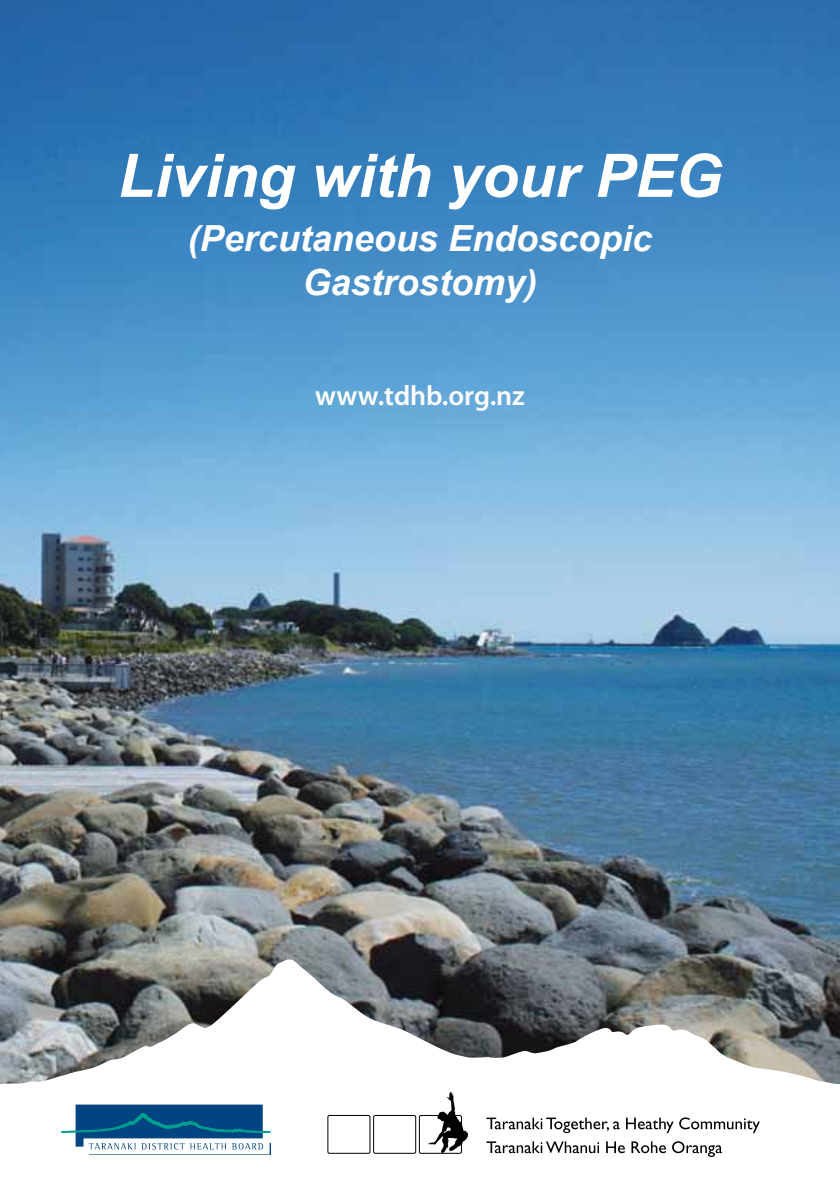
<style>
.page{position:relative;width:840px;height:1191px;background:#fff}
.page>*{position:absolute;margin:0;border:0;box-sizing:border-box;transform-origin:0 0}
.t1{font:italic 700 60px "Arial";color:#fff}
.t2{font:italic 700 36px/43.2px "Arial";color:#fff;text-align:center}
.t3{font:600 28px "Myriad Pro";color:#fff}
</style>
<div class="page">
<img style="left:0;top:0;width:839px;height:958px">
<svg style="left:0;top:958px;width:839px;height:196px"></svg>
<svg style="left:61px;top:1104px;width:210px;height:51px"></svg>
<svg style="left:486px;top:1141px;width:235px;height:16px"></svg>
<svg style="left:486px;top:1117px;width:273px;height:16px"></svg>
<svg style="left:327px;top:1091px;width:141px;height:63px"></svg>
<h1 class="t1" style="left:118px;top:137px;width:605px">Living with your PEG</h1>
<p class="t2" style="left:187px;top:218px;width:466px">(Percutaneous Endoscopic<br>Gastrostomy)</p>
<p class="t3" style="left:315px;top:377px;width:211px">www.tdhb.org.nz</p>
</div>
